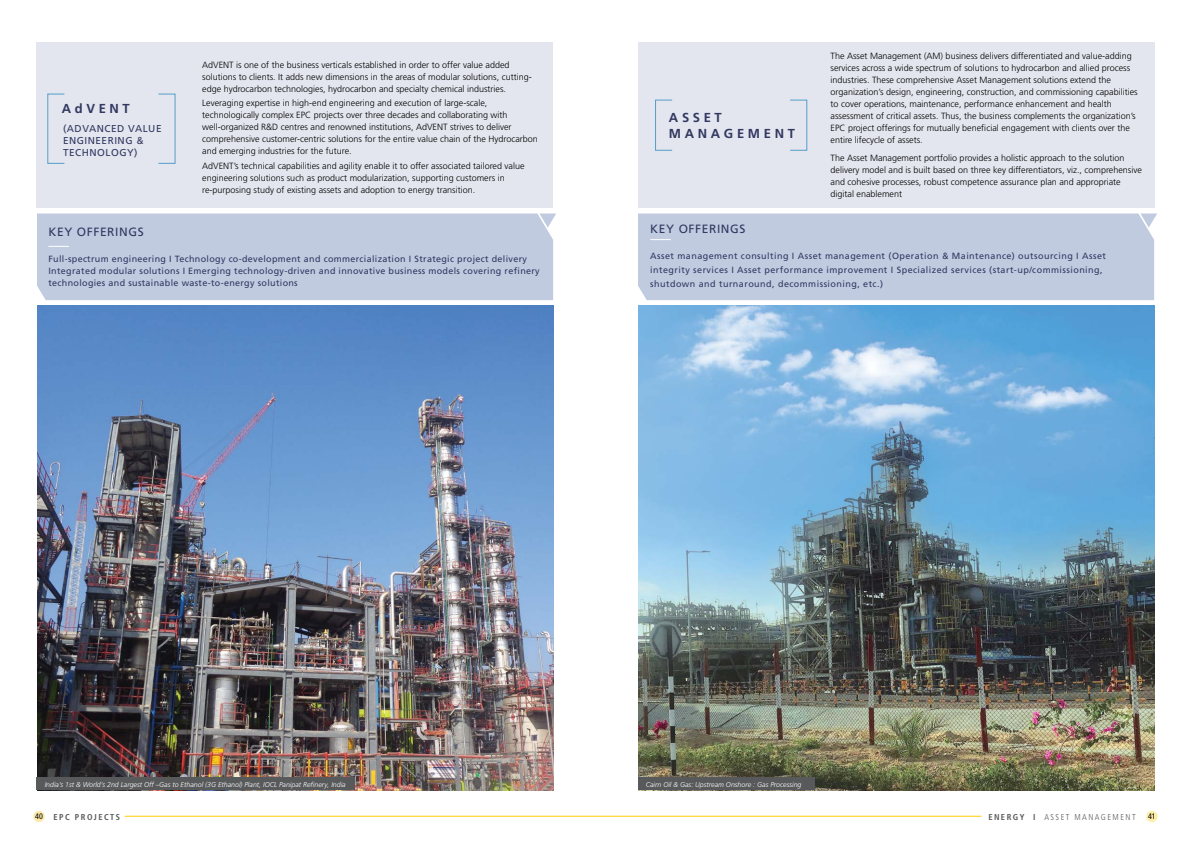
<style>
.page{position:relative;width:1191px;height:842px;background:#fff}
.page>*{position:absolute;margin:0;border:0;box-sizing:border-box;transform-origin:0 0}
.t1{font:700 13px/15.6px "Frutiger LT Pro";letter-spacing:.28em;color:#323861}
.t2{font:12px "Frutiger LT Pro";letter-spacing:.05em;color:#323861}
.t3{font:10px/12px "Frutiger LT Pro";letter-spacing:.05em;color:#323861}
.t4{font:300 9px/12px "Frutiger LT Pro";color:#000}
.t5{font:9px/12px "Frutiger LT Pro";letter-spacing:.035em;color:#323861}
.t6{font:300 condensed 8.5px "Frutiger LT Pro";letter-spacing:.17em;color:#58595b}
.t7{font:700 condensed 8.5px "Frutiger LT Pro";letter-spacing:.17em;color:#58595b}
.t8{font:condensed 8px "Frutiger LT Pro";color:#000}
.t9{font:italic 300 7px "Frutiger LT Pro";color:#fff}
.s1{font-weight:700}
</style>
<div class="page">
<div style="left:33px;top:811px;width:12px;height:11px;background:#fbeaa9;border-radius:50%"></div>
<div style="left:1146px;top:811px;width:11px;height:11px;background:#feeda8;border-radius:50%"></div>
<img style="left:638px;top:306px;width:516px;height:484px">
<div style="left:638px;top:43px;width:516px;height:165px;background:#e3e6ee"></div>
<div style="left:37px;top:213px;width:516px;height:87px;background:#c0cbe0"></div>
<div style="left:638px;top:213px;width:516px;height:87px;background:#c0cbe0"></div>
<div style="left:37px;top:43px;width:516px;height:165px;background:#e3e6ee"></div>
<svg style="left:48px;top:246px;width:21px;height:1px"></svg>
<svg style="left:650px;top:239px;width:20px;height:1px"></svg>
<hr style="left:125px;top:816px;width:856px;height:1px;background:#ffcb05">
<div style="left:47px;top:94px;width:18px;height:70px;border:1px solid #549ec8"></div>
<div style="left:655px;top:100px;width:17px;height:51px;border:1px solid #549ec8"></div>
<div style="left:789px;top:100px;width:18px;height:51px;border:1px solid #549ec8"></div>
<svg style="left:539px;top:213px;width:17px;height:15px"></svg>
<svg style="left:1140px;top:213px;width:17px;height:15px"></svg>
<img style="left:37px;top:306px;width:516px;height:484px">
<div style="left:37px;top:778px;width:318px;height:12px;background:#58595b"></div>
<div style="left:638px;top:778px;width:176px;height:12px;background:#58595b"></div>
<p class="t4" style="left:202px;top:58px;width:331px">AdVENT is one of the business verticals established in order to offer value added solutions to clients. It adds new dimensions in the areas of modular solutions, cutting&shy;edge hydrocarbon technologies, hydrocarbon and specialty chemical industries.</p>
<p class="t4" style="left:202px;top:97px;width:337px">Leveraging expertise in high-end engineering and execution of large-scale, technologically complex EPC projects over three decades and collaborating with well-organized R&amp;D centres and renowned institutions, AdVENT strives to deliver comprehensive customer-centric solutions for the entire value chain of the Hydrocarbon and emerging industries for the future.</p>
<p class="t4" style="left:202px;top:160px;width:324px">AdVENT’s technical capabilities and agility enable it to offer associated tailored value engineering solutions such as product modularization, supporting customers in re-purposing study of existing assets and adoption to energy transition.</p>
<h1 class="t1" style="left:62px;top:100px;width:70px">AdVENT</h1>
<p class="t3" style="left:63px;top:122px;width:100px">(ADVANCED VALUE<br>ENGINEERING &amp;<br>TECHNOLOGY)</p>
<h1 class="t1" style="left:669px;top:110px;width:127px">ASSET<br>MANAGEMENT</h1>
<p class="t4" style="left:830px;top:50px;width:309px">The Asset Management (AM) business delivers differentiated and value-adding services across a wide spectrum of solutions to hydrocarbon and allied process industries. These comprehensive Asset Management solutions extend the organization’s design, engineering, construction, and commissioning capabilities to cover operations, maintenance, performance enhancement and health assessment of critical assets. Thus, the business complements the organization’s EPC project offerings for mutually beneficial engagement with clients over the entire lifecycle of assets.</p>
<p class="t4" style="left:830px;top:152px;width:313px">The Asset Management portfolio provides a holistic approach to the solution delivery model and is built based on three key differentiators, viz., comprehensive and cohesive processes, robust competence assurance plan and appropriate digital enablement</p>
<h2 class="t2" style="left:48px;top:224px;width:97px">KEY OFFERINGS</h2>
<p class="t5" style="left:48px;top:253px;width:493px">Full-spectrum engineering I Technology co-development and commercialization I Strategic project delivery<br>Integrated modular solutions I Emerging technology-driven and innovative business models covering refinery technologies and sustainable waste-to-energy solutions</p>
<h2 class="t2" style="left:650px;top:222px;width:97px">KEY OFFERINGS</h2>
<p class="t5" style="left:650px;top:249px;width:457px;line-height:14px">Asset management consulting I Asset management (Operation &amp; Maintenance) outsourcing I Asset integrity services I Asset performance improvement I Specialized services (start-up/commissioning, shutdown and turnaround, decommissioning, etc.)</p>
<p class="t9" style="left:45px;top:780px;width:302px">India’s 1st &amp; World’s 2nd Largest Off –Gas to Ethanol (3G Ethanol) Plant, IOCL Panipat Refinery, India</p>
<p class="t9" style="left:646px;top:780px;width:157px">Cairn Oil &amp; Gas: Upstream Onshore : Gas Processing</p>
<p class="t7" style="left:54px;top:812px;width:68px">EPC PROJECTS</p>
<p class="t6" style="left:988px;top:812px;width:149px"><span class="s1">ENERGY I</span> ASSET MANAGEMENT</p>
<p class="t8" style="left:35px;top:812px;width:9px">40</p>
<p class="t8" style="left:1148px;top:812px;width:9px">41</p>
</div>
